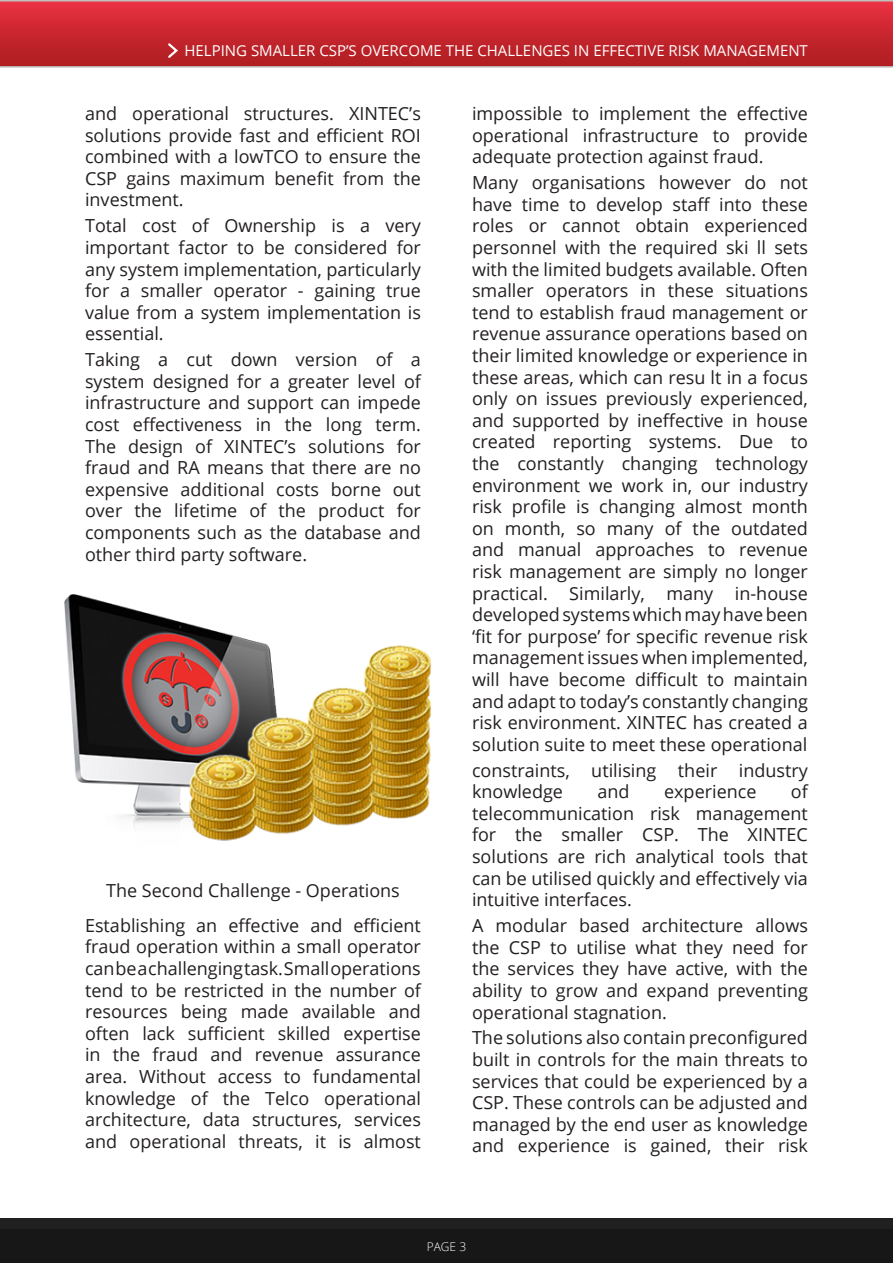
<style>
.page{position:relative;width:893px;height:1263px;background:#fff}
.page>*{position:absolute;margin:0;border:0;box-sizing:border-box;transform-origin:0 0}
.Texte_WP{font:18px/21.6px "Open Sans";color:#231f20;text-align:justify}
.Sous-titre_Paragraph{font:18px "Open Sans";color:#231f20}
.t1{font:15px "Open Sans";color:#fff}
.t2{font:300 12px "Open Sans";color:#fff}
</style>
<div class="page">
<div style="left:0;top:1218px;width:893px;height:45px;background:#202020"></div>
<div style="left:0;top:1229px;width:893px;height:34px;background:#171717"></div>
<svg style="left:0;top:0;width:893px;height:68px;background:#ca2e38"></svg>
<svg style="left:166px;top:41px;width:14px;height:19px"></svg>
<img style="left:64px;top:594px;width:368px;height:247px">
<p class="t1" style="left:184px;top:41px;width:625px">HELPING SMALLER CSP’S OVERCOME THE CHALLENGES IN EFFECTIVE RISK MANAGEMENT</p>
<p class="Texte_WP" style="left:85px;top:102px;width:337px">and operational structures. XINTEC’s solutions provide fast and efficient ROI combined with a lowTCO to ensure the CSP gains maximum benefit from the investment.</p>
<p class="Texte_WP" style="left:85px;top:215px;width:337px">Total cost of Ownership is a very important factor to be considered for any system implementation, particularly for a smaller operator - gaining true value from a system implementation is essential.</p>
<p class="Texte_WP" style="left:85px;top:348px;width:337px">Taking a cut down version of a system designed for a greater level of infrastructure and support can impede cost effectiveness in the long term.<br>The design of XINTEC’s solutions for fraud and RA means that there are no expensive additional costs borne out over the lifetime of the product for components such as the database and other third party software.</p>
<p class="Sous-titre_Paragraph" style="left:106px;top:878px;width:295px">The Second Challenge - Operations</p>
<p class="Texte_WP" style="left:85px;top:914px;width:337px">Establishing an effective and efficient fraud operation within a small operator can be a challenging task. Small operations tend to be restricted in the number of resources being made available and often lack sufficient skilled expertise in the fraud and revenue assurance area. Without access to fundamental knowledge of the Telco operational architecture, data structures, services and operational threats, it is almost</p>
<p class="Texte_WP" style="left:472px;top:102px;width:337px">impossible to implement the effective operational infrastructure to provide adequate protection against fraud.</p>
<p class="Texte_WP" style="left:472px;top:171px;width:337px">Many organisations however do not have time to develop staff into these roles or cannot obtain experienced personnel with the required ski ll sets with the limited budgets available. Often smaller operators in these situations tend to establish fraud management or revenue assurance operations based on their limited knowledge or experience in these areas, which can resu lt in a focus only on issues previously experienced, and supported by ineffective in house created reporting systems. Due to the constantly changing technology environment we work in, our industry risk profile is changing almost month on month, so many of the outdated and manual approaches to revenue risk management are simply no longer practical. Similarly, many in-house developed systems which may have been ‘fit for purpose’ for specific revenue risk management issues when implemented, will have become difficult to maintain and adapt to today’s constantly changing risk environment. XINTEC has created a solution suite to meet these operational</p>
<p class="Texte_WP" style="left:472px;top:759px;width:337px">constraints, utilising their industry knowledge</p>
<p class="Texte_WP" style="left:472px;top:780px;width:337px;text-indent:319px">of telecommunication risk management for the smaller CSP. The XINTEC solutions are rich analytical tools that can be utilised quickly and effectively via intuitive interfaces.</p>
<p class="Texte_WP" style="left:472px;top:914px;width:337px">A modular based architecture allows the CSP to utilise what they need for the services they have active, with the ability to grow and expand preventing operational stagnation.</p>
<p class="Texte_WP" style="left:472px;top:1026px;width:337px">The solutions also contain preconfigured built in controls for the main threats to services that could be experienced by a CSP. These controls can be adjusted and managed by the end user as knowledge and experience is gained, their risk</p>
<p class="Texte_WP" style="left:597px;top:780px;width:34px">and</p>
<p class="Texte_WP" style="left:664px;top:780px;width:94px">experience</p>
<p class="t2" style="left:427px;top:1238px;width:41px">PAGE 3</p>
</div>
